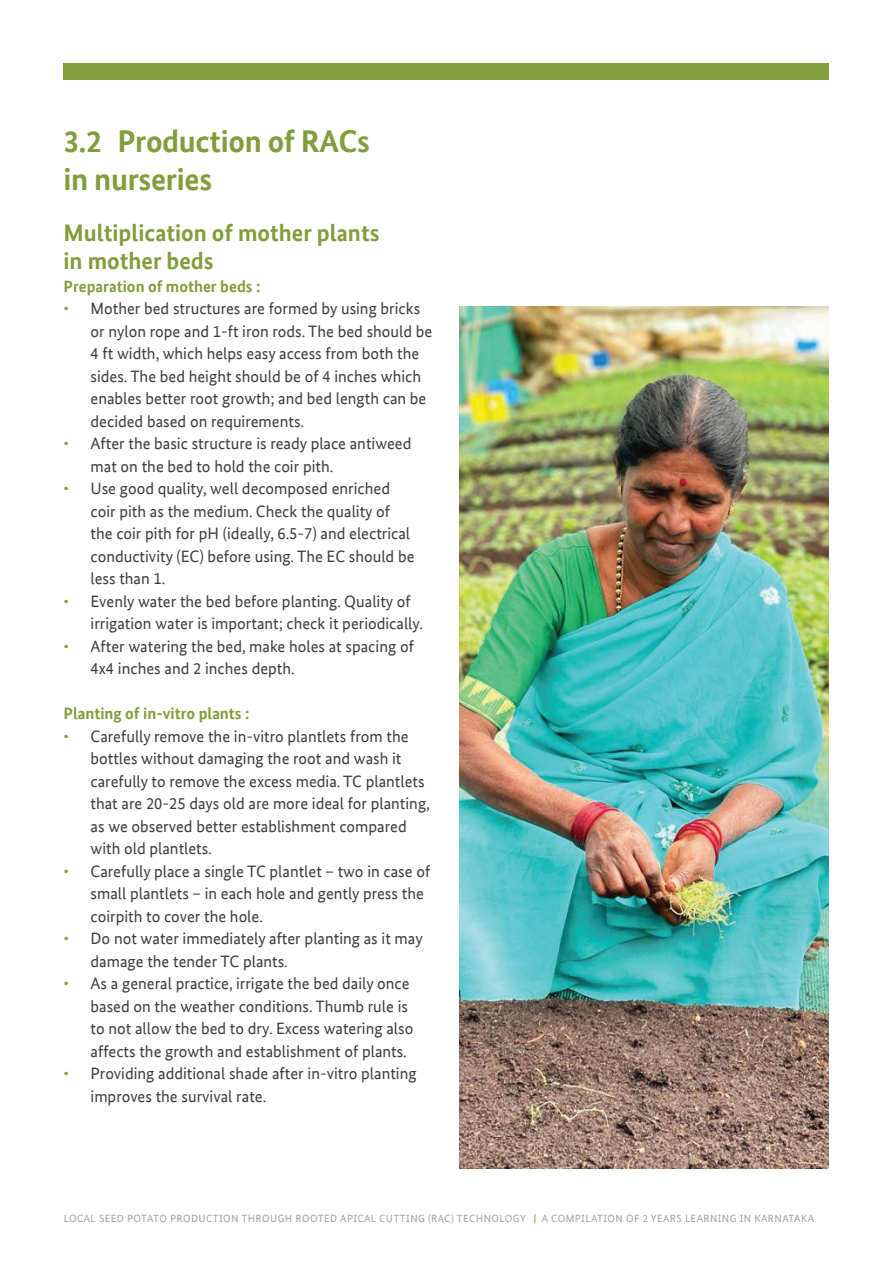
<style>
.page{position:relative;width:893px;height:1263px;background:#fff}
.page>*{position:absolute;margin:0;border:0;box-sizing:border-box;transform-origin:0 0}
.t1{font:700 31.5px "Bundes Sans Office";letter-spacing:-.01em;color:#829d3b}
.t2{font:700 24px "Bundes Sans Office";color:#829d3b}
.t3{font:16.5px/22.5px "Bundes Sans Office";color:#3e3e3f}
.t4{font:700 16.5px "Bundes Sans Office";color:#829d3b}
.t5{font:10.5px "Bundes Sans Office";letter-spacing:.04em;color:#9d9fa2}
.s1{color:#829d3b}
.s2{font-weight:700;color:#9db73b}
</style>
<div class="page">
<div style="left:64px;top:64px;width:765px;height:16px;background:#829d3b"></div>
<img style="left:459px;top:306px;width:370px;height:862px">
<p class="t1" style="left:64px;top:123px;width:308px">3.2 Production of RACs</p>
<p class="t1" style="left:64px;top:161px;width:150px">in nurseries</p>
<p class="t2" style="left:64px;top:219px;width:317px">Multiplication of mother plants</p>
<p class="t2" style="left:64px;top:247px;width:152px">in mother beds</p>
<p class="t4" style="left:64px;top:277px;width:198px">Preparation of mother beds :</p>
<p class="t3" style="left:91px;top:297px;width:343px;text-indent:-27px"><span class="s1">•</span> Mother bed structures are formed by using bricks or nylon rope and 1-ft iron rods. The bed should be 4 ft width, which helps easy access from both the sides. The bed height should be of 4 inches which enables better root growth; and bed length can be decided based on requirements.</p>
<p class="t3" style="left:91px;top:432px;width:322px;text-indent:-27px"><span class="s1">•</span> After the basic structure is ready place antiweed mat on the bed to hold the coir pith.</p>
<p class="t3" style="left:91px;top:477px;width:325px;text-indent:-27px"><span class="s1">•</span> Use good quality, well decomposed enriched coir pith as the medium. Check the quality of the coir pith for pH (ideally, 6.5-7) and electrical conductivity (EC) before using. The EC should be less than 1.</p>
<p class="t3" style="left:91px;top:590px;width:334px;text-indent:-27px"><span class="s1">•</span> Evenly water the bed before planting. Quality of irrigation water is important; check it periodically.</p>
<p class="t3" style="left:91px;top:635px;width:325px;text-indent:-27px"><span class="s1">•</span> After watering the bed, make holes at spacing of<br>4x4 inches and 2 inches depth.</p>
<p class="t4" style="left:64px;top:704px;width:187px">Planting of in-vitro plants :</p>
<p class="t3" style="left:91px;top:725px;width:341px;text-indent:-27px"><span class="s1">•</span> Carefully remove the in-vitro plantlets from the bottles without damaging the root and wash it carefully to remove the excess media. TC plantlets that are 20-25 days old are more ideal for planting, as we observed better establishment compared with old plantlets.</p>
<p class="t3" style="left:91px;top:860px;width:341px;text-indent:-27px"><span class="s1">•</span> Carefully place a single TC plantlet – two in case of small plantlets – in each hole and gently press the coirpith to cover the hole.</p>
<p class="t3" style="left:91px;top:927px;width:334px;text-indent:-27px"><span class="s1">•</span> Do not water immediately after planting as it may damage the tender TC plants.</p>
<p class="t3" style="left:91px;top:972px;width:324px;text-indent:-27px"><span class="s1">•</span> As a general practice, irrigate the bed daily once based on the weather conditions. Thumb rule is to not allow the bed to dry. Excess watering also affects the growth and establishment of plants.</p>
<p class="t3" style="left:91px;top:1062px;width:328px;text-indent:-27px"><span class="s1">•</span> Providing additional shade after in-vitro planting improves the survival rate.</p>
<p class="t5" style="left:64px;top:1213px;width:752px">LOCAL SEED POTATO PRODUCTION THROUGH ROOTED APICAL CUTTING (RAC) TECHNOLOGY <span class="s2">|</span> A COMPILATION OF 2 YEARS LEARNING IN KARNATAKA</p>
</div>
